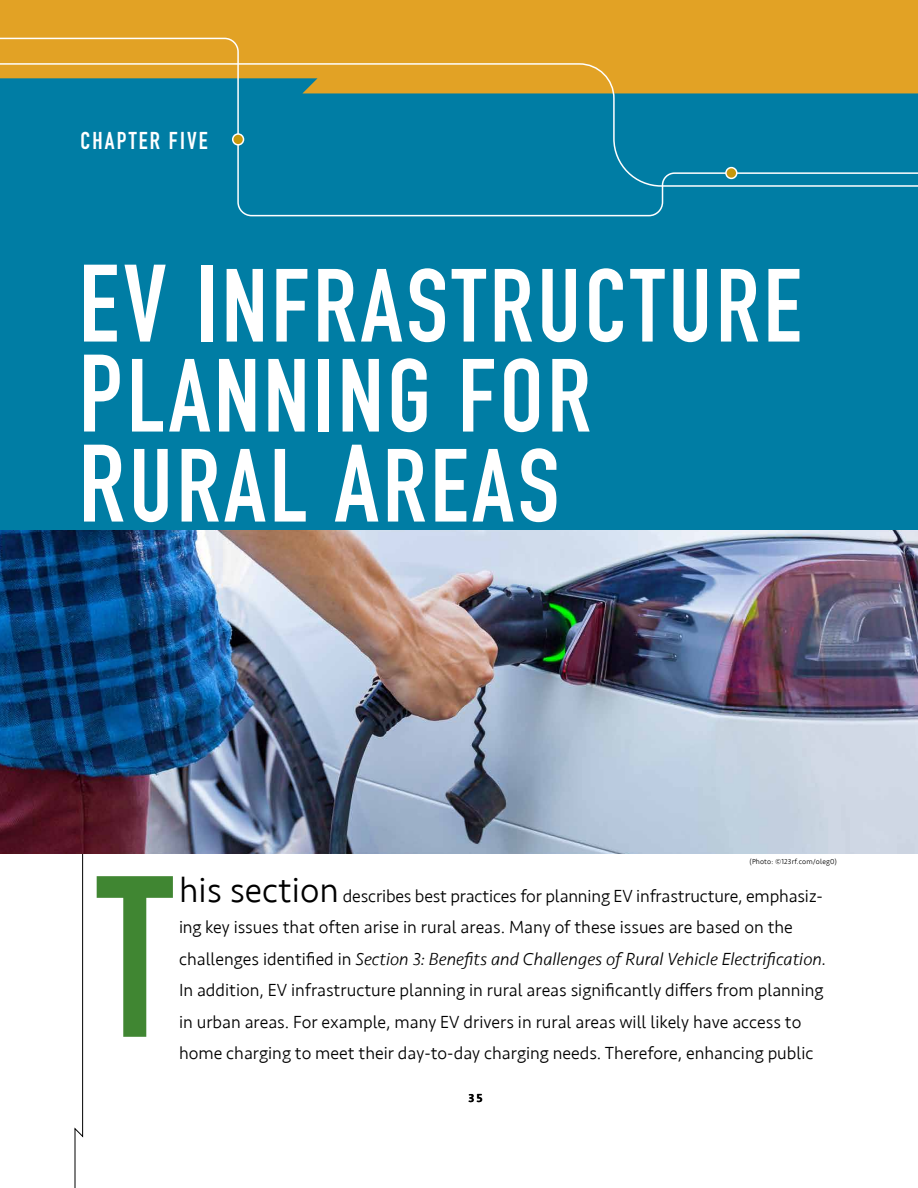
<style>
.page{position:relative;width:918px;height:1188px;background:#fff}
.page>*{position:absolute;margin:0;border:0;box-sizing:border-box;transform-origin:0 0}
.t1{font:700 225.6px "DIN Condensed";color:#408632}
.t2{font:700 102px/90px "DIN Condensed";letter-spacing:.04em;color:#fff}
.t3{font:700 24px "DIN Condensed";letter-spacing:.09em;color:#fff}
.t4{font:300 18px/31.5px "Seravek";color:#000}
.t5{font:500 12px "Seravek";color:#000}
.t6{font:300 7.5px "Seravek";letter-spacing:.02em;color:#000}
.s1{font-size:108px}
.s2{font-size:36px}
.s3{font-style:italic}
</style>
<div class="page">
<svg style="left:74px;top:854px;width:9px;height:334px"></svg>
<img style="left:0;top:529px;width:918px;height:325px">
<div style="left:0;top:0;width:918px;height:529px;background:#007da4"></div>
<div style="left:0;top:0;width:918px;height:37px;background:#e2a225"></div>
<svg style="left:0;top:37px;width:918px;height:180px"></svg>
<svg style="left:0;top:62px;width:918px;height:125px"></svg>
<div style="left:233px;top:134px;width:11px;height:11px;background:#c6970c;border-radius:50%"></div>
<div style="left:232px;top:133px;width:12px;height:13px;border:2px solid #fff;border-radius:50%"></div>
<div style="left:726px;top:168px;width:11px;height:10px;background:#c6970c;border-radius:50%"></div>
<div style="left:725px;top:167px;width:13px;height:12px;border:2px solid #fff;border-radius:50%"></div>
<h1 class="t3" style="left:81px;top:124px;width:129px">CHAPTER FIVE</h1>
<h1 class="t2" style="left:79px;top:260px;width:724px"><span class="s1">EV I</span>NFRASTRUCTURE<br><span class="s1">P</span>LANNING FOR<br><span class="s1">R</span>URAL <span class="s1">A</span>REAS</h1>
<p class="t6" style="left:749px;top:857px;width:89px">(Photo: ©123rf.com/oleg0)</p>
<p class="t1" style="left:97px;top:806px;width:76px">T</p>
<p class="t4" style="left:179px;top:880px;width:649px"><span class="s2">his section</span> describes best practices for planning EV infrastructure, emphasiz&shy;ing key issues that often arise in rural areas. Many of these issues are based on the challenges identified in <span class="s3">Section 3: Benefits and Challenges of Rural Vehicle Electrification.<br></span>In addition, EV infrastructure planning in rural areas significantly differs from planning in urban areas. For example, many EV drivers in rural areas will likely have access to home charging to meet their day-to-day charging needs. Therefore, enhancing public</p>
<p class="t5" style="left:469px;top:1091px;width:15px">35</p>
</div>
